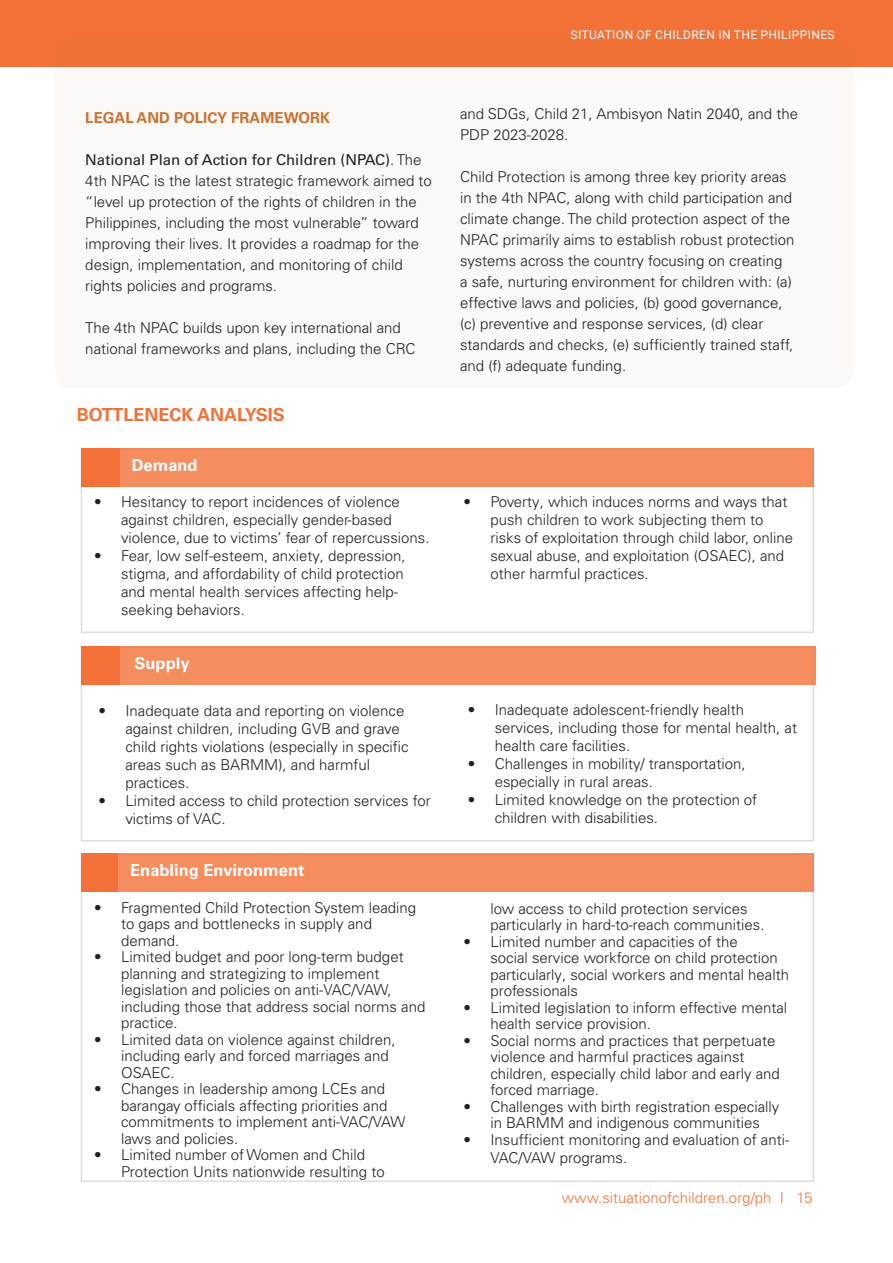
<style>
.page{position:relative;width:893px;height:1263px;background:#fff}
.page>*{position:absolute;margin:0;border:0;box-sizing:border-box;transform-origin:0 0}
.t1{font:700 18px "Univers LT Pro 65";color:#f37138}
.t2{font:700 16.5px "Univers LT Pro 65";color:#fff}
.t3{font:300 15px/16.5px "Univers LT Pro 45";color:#231f20}
.t4{font:15px "Univers LT Pro 55 Roman";color:#231f20}
.t5{font:300 15px "Univers LT Pro 45";color:#f37137}
.t6{font:700 15px "Univers LT Pro 65";color:#c67335}
.t7{font:12px "Roboto";letter-spacing:.035em;color:#fff}
.s1{font-family:"Univers LT Pro 45";font-weight:300}
</style>
<div class="page">
<div style="left:0;top:0;width:893px;height:67px;background:#f37137"></div>
<div style="left:81px;top:448px;width:733px;height:185px;border:2px solid #dcdddf"></div>
<div style="left:114px;top:448px;width:699px;height:38px;background:#f58d5f"></div>
<div style="left:81px;top:448px;width:38px;height:38px;background:#f37138"></div>
<div style="left:81px;top:646px;width:733px;height:196px;border:2px solid #dcdddf"></div>
<div style="left:116px;top:646px;width:700px;height:38px;background:#f58d5f"></div>
<div style="left:81px;top:646px;width:39px;height:38px;background:#f37138"></div>
<div style="left:114px;top:854px;width:699px;height:38px;background:#f58d5f"></div>
<div style="left:81px;top:854px;width:37px;height:38px;background:#f37138"></div>
<p class="t6" style="left:85px;top:109px;width:246px">LEGAL AND POLICY FRAMEWORK</p>
<p class="t4" style="left:85px;top:150px;width:338px">National Plan of Action for Children (NPAC)<span class="s1">. The</span></p>
<p class="t3" style="left:85px;top:170px;width:348px;line-height:21px">4th NPAC is the latest strategic framework aimed to “level up protection of the rights of children in the Philippines, including the most vulnerable” toward improving their lives. It provides a roadmap for the design, implementation, and monitoring of child rights policies and programs.</p>
<p class="t3" style="left:85px;top:317px;width:332px;line-height:21px">The 4th NPAC builds upon key international and national frameworks and plans, including the CRC</p>
<p class="t1" style="left:77px;top:404px;width:210px">BOTTLENECK ANALYSIS</p>
<p class="t2" style="left:132px;top:455px;width:68px">Demand</p>
<p class="t3" style="left:121px;top:493px;width:310px;line-height:18px;text-indent:-27px">• Hesitancy to report incidences of violence against children, especially gender-based violence, due to victims’ fear of repercussions.</p>
<p class="t3" style="left:121px;top:547px;width:286px;line-height:18px;text-indent:-27px">• Fear, low self-esteem, anxiety, depression, stigma, and affordability of child protection and mental health services affecting help&shy;seeking behaviors.</p>
<p class="t2" style="left:134px;top:653px;width:57px">Supply</p>
<p class="t3" style="left:125px;top:701px;width:285px;line-height:18px;text-indent:-27px">• Inadequate data and reporting on violence against children, including GVB and grave child rights violations (especially in specific areas such as BARMM), and harmful practices.</p>
<p class="t3" style="left:125px;top:791px;width:307px;line-height:18px;text-indent:-27px">• Limited access to child protection services for victims of VAC.</p>
<p class="t2" style="left:130px;top:861px;width:176px">Enabling Environment</p>
<p class="t3" style="left:121px;top:899px;width:297px;text-indent:-27px">• Fragmented Child Protection System leading to gaps and bottlenecks in supply and demand.</p>
<p class="t3" style="left:121px;top:948px;width:306px;text-indent:-27px">• Limited budget and poor long-term budget planning and strategizing to implement legislation and policies on anti-VAC/VAW, including those that address social norms and practice.</p>
<p class="t3" style="left:121px;top:1031px;width:276px;text-indent:-27px">• Limited data on violence against children, including early and forced marriages and<br>OSAEC.</p>
<p class="t3" style="left:121px;top:1080px;width:286px;text-indent:-27px">• Changes in leadership among LCEs and barangay officials affecting priorities and commitments to implement anti-VAC/VAW laws and policies.</p>
<p class="t3" style="left:121px;top:1146px;width:265px;text-indent:-27px">• Limited number of Women and Child<br>Protection Units nationwide resulting to</p>
<p class="t7" style="left:570px;top:26px;width:266px">SITUATION OF CHILDREN IN THE PHILIPPINES</p>
<p class="t3" style="left:460px;top:103px;width:340px;line-height:21px">and SDGs, Child 21, Ambisyon Natin 2040, and the<br>PDP 2023-2028.</p>
<p class="t3" style="left:460px;top:166px;width:336px;line-height:21px">Child Protection is among three key priority areas in the 4th NPAC, along with child participation and climate change. The child protection aspect of the NPAC primarily aims to establish robust protection systems across the country focusing on creating<br>a safe, nurturing environment for children with: (a) effective laws and policies, (b) good governance, (c) preventive and response services, (d) clear standards and checks, (e) sufficiently trained staff, and (f) adequate funding.</p>
<p class="t3" style="left:490px;top:492px;width:304px;line-height:18px;text-indent:-27px">• Poverty, which induces norms and ways that push children to work subjecting them to risks of exploitation through child labor, online sexual abuse, and exploitation (OSAEC), and other harmful practices.</p>
<p class="t3" style="left:495px;top:701px;width:304px;line-height:18px;text-indent:-27px">• Inadequate adolescent-friendly health services, including those for mental health, at health care facilities.</p>
<p class="t3" style="left:495px;top:755px;width:252px;line-height:18px;text-indent:-27px">• Challenges in mobility/ transportation, especially in rural areas.</p>
<p class="t3" style="left:495px;top:791px;width:264px;line-height:18px;text-indent:-27px">• Limited knowledge on the protection of children with disabilities.</p>
<p class="t3" style="left:490px;top:900px;width:276px">low access to child protection services particularly in hard-to-reach communities.</p>
<p class="t3" style="left:490px;top:933px;width:300px;text-indent:-27px">• Limited number and capacities of the<br>social service workforce on child protection particularly, social workers and mental health professionals</p>
<p class="t3" style="left:490px;top:999px;width:298px;text-indent:-27px">• Limited legislation to inform effective mental health service provision.</p>
<p class="t3" style="left:490px;top:1032px;width:291px;text-indent:-27px">• Social norms and practices that perpetuate violence and harmful practices against children, especially child labor and early and forced marriage.</p>
<p class="t3" style="left:463px;top:1098px;width:317px;text-align:center">• Challenges with birth registration especially in BARMM and indigenous communities</p>
<p class="t3" style="left:490px;top:1130px;width:300px;line-height:18px;text-indent:-27px">• Insufficient monitoring and evaluation of anti-<br>VAC/VAW programs.</p>
<p class="t5" style="left:562px;top:1189px;width:252px">www.situationofchildren.org/ph I 15</p>
</div>
